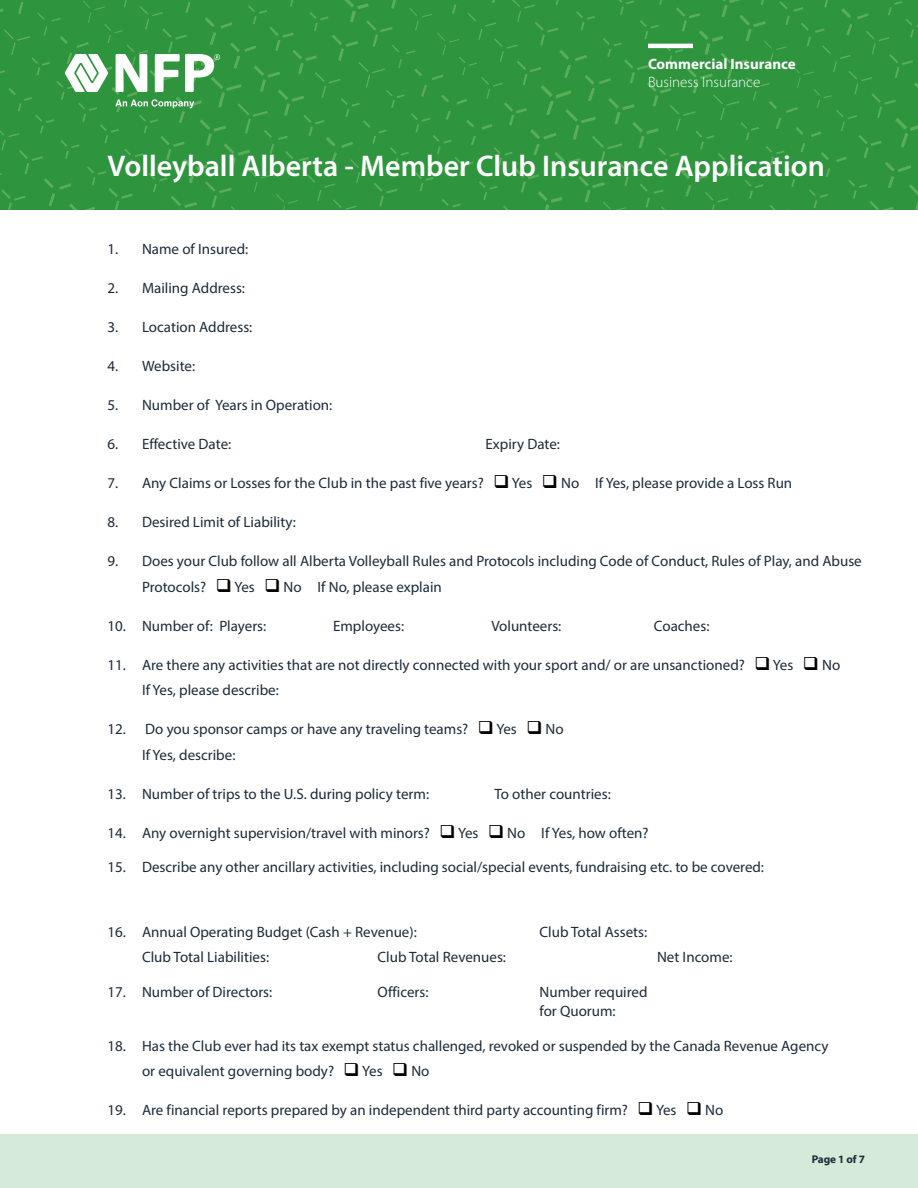
<style>
.page{position:relative;width:918px;height:1188px;background:#fff}
.page>*{position:absolute;margin:0;border:0;box-sizing:border-box;transform-origin:0 0}
.t1{font:600 30px "Myriad Pro";color:#fff}
.t2{font:15px/25.5px "Myriad Pro";color:#1c2b39}
.t3{font:700 15px "Myriad Pro";color:#fff}
.t4{font:300 15px "Myriad Pro";color:#fff}
.t5{font:700 11.25px "Myriad Pro";letter-spacing:-.01em;color:#1c2b39}
.s1{color:#000}
</style>
<div class="page">
<div style="left:0;top:0;width:918px;height:210px;background:#2e953e"></div>
<div style="left:0;top:1134px;width:918px;height:54px;background:#d6ead9"></div>
<hr style="left:648px;top:44px;width:45px;height:4px;background:#fff">
<svg style="left:65px;top:54px;width:43px;height:38px"></svg>
<svg style="left:116px;top:54px;width:31px;height:38px"></svg>
<svg style="left:155px;top:54px;width:65px;height:38px"></svg>
<svg style="left:115px;top:99px;width:79px;height:9px"></svg>
<p class="t3" style="left:648px;top:54px;width:149px">Commercial Insurance</p>
<p class="t4" style="left:648px;top:73px;width:114px">Business Insurance</p>
<h1 class="t1" style="left:108px;top:147px;width:719px">Volleyball Alberta - Member Club Insurance Application</h1>
<p class="t2" style="left:108px;top:236px;width:142px">1. Name of Insured:</p>
<p class="t2" style="left:108px;top:275px;width:139px">2. Mailing Address:</p>
<p class="t2" style="left:108px;top:314px;width:146px">3. Location Address:</p>
<p class="t2" style="left:108px;top:353px;width:89px">4. Website:</p>
<p class="t2" style="left:108px;top:392px;width:226px">5. Number of Years in Operation:</p>
<p class="t2" style="left:108px;top:431px;width:125px">6. Effective Date:</p>
<p class="t2" style="left:486px;top:431px;width:76px">Expiry Date:</p>
<p class="t2" style="left:108px;top:470px;width:686px">7. Any Claims or Losses for the Club in the past five years? <span class="s1">❑</span> Yes <span class="s1">❑</span> No If Yes, please provide a Loss Run</p>
<p class="t2" style="left:108px;top:509px;width:190px">8. Desired Limit of Liability:</p>
<p class="t2" style="left:142px;top:548px;width:721px;text-indent:-34px">9. Does your Club follow all Alberta Volleyball Rules and Protocols including Code of Conduct, Rules of Play, and Abuse<br>Protocols? <span class="s1">❑</span> Yes <span class="s1">❑</span> No If No, please explain</p>
<p class="t2" style="left:108px;top:613px;width:160px">10. Number of: Players:</p>
<p class="t2" style="left:333px;top:613px;width:73px">Employees:</p>
<p class="t2" style="left:491px;top:613px;width:72px">Volunteers:</p>
<p class="t2" style="left:654px;top:613px;width:57px">Coaches:</p>
<p class="t2" style="left:142px;top:652px;width:700px;text-indent:-35px">11. Are there any activities that are not directly connected with your sport and/ or are unsanctioned? <span class="s1">❑</span> Yes <span class="s1">❑</span> No<br>If Yes, please describe:</p>
<p class="t2" style="left:142px;top:716px;width:423px;text-indent:-35px">12. Do you sponsor camps or have any traveling teams? <span class="s1">❑</span> Yes <span class="s1">❑</span> No<br>If Yes, describe:</p>
<p class="t2" style="left:108px;top:781px;width:323px">13. Number of trips to the U.S. during policy term:</p>
<p class="t2" style="left:494px;top:781px;width:118px">To other countries:</p>
<p class="t2" style="left:108px;top:820px;width:543px">14. Any overnight supervision/travel with minors? <span class="s1">❑</span> Yes <span class="s1">❑</span> No If Yes, how often?</p>
<p class="t2" style="left:108px;top:854px;width:658px">15. Describe any other ancillary activities, including social/special events, fundraising etc. to be covered:</p>
<p class="t2" style="left:108px;top:919px;width:311px">16. Annual Operating Budget (Cash + Revenue):</p>
<p class="t2" style="left:540px;top:919px;width:109px">Club Total Assets:</p>
<p class="t2" style="left:142px;top:944px;width:129px">Club Total Liabilities:</p>
<p class="t2" style="left:378px;top:944px;width:130px">Club Total Revenues:</p>
<p class="t2" style="left:657px;top:944px;width:77px">Net Income:</p>
<p class="t2" style="left:108px;top:979px;width:166px">17. Number of Directors:</p>
<p class="t2" style="left:378px;top:979px;width:52px">Officers:</p>
<p class="t2" style="left:540px;top:982px;width:109px;line-height:19.5px">Number required for Quorum:</p>
<p class="t2" style="left:142px;top:1033px;width:688px;text-indent:-34px">18. Has the Club ever had its tax exempt status challenged, revoked or suspended by the Canada Revenue Agency or equivalent governing body? <span class="s1">❑</span> Yes <span class="s1">❑</span> No</p>
<p class="t2" style="left:108px;top:1097px;width:617px">19. Are financial reports prepared by an independent third party accounting firm? <span class="s1">❑</span> Yes <span class="s1">❑</span> No</p>
<p class="t5" style="left:812px;top:1152px;width:55px">Page 1 of 7</p>
</div>
